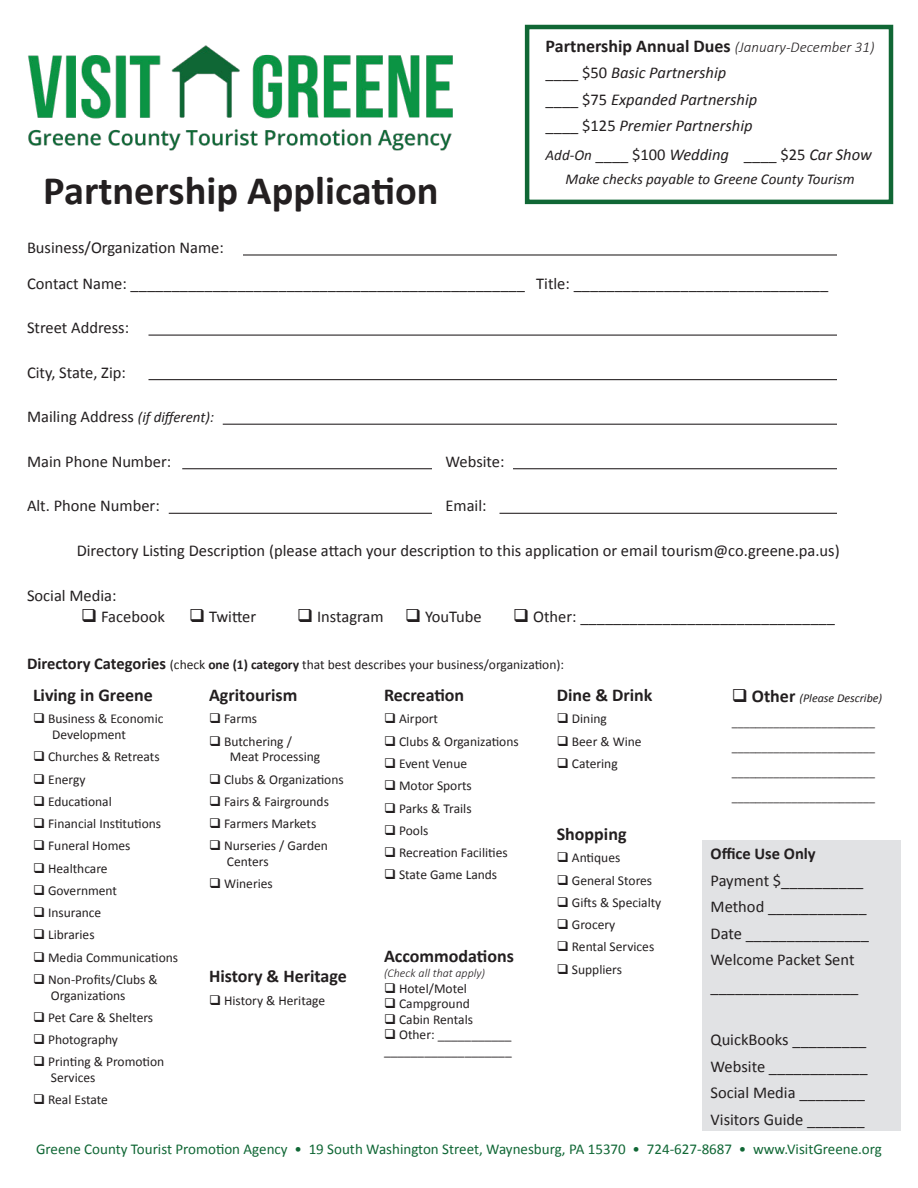
<style>
.page{position:relative;width:918px;height:1188px;background:#fff}
.page>*{position:absolute;margin:0;border:0;box-sizing:border-box;transform-origin:0 0}
.t1{font:700 40.5px "Calibri";color:#231f20}
.t2{font:700 18px "Calibri";color:#231f20}
.t3{font:16.5px/26.5px "Calibri";color:#231f20}
.t4{font:italic 16.5px/26.5px "Calibri";color:#231f20}
.t5{font:700 16.5px "Calibri";color:#231f20}
.t6{font:15px "Calibri";color:#106735}
.t7{font:italic 15px "Calibri";color:#231f20}
.t8{font:13.5px/15.6px "Calibri";color:#231f20}
.t9{font:12px/24.8px "Calibri";color:#231f20}
.t10{font:italic 300 12px "Calibri";color:#231f20}
.s1{font-weight:300;font-style:italic;font-size:15px}
.s2{font-style:normal}
.s3{font-style:italic;font-size:15px}
.s4{font-style:italic}
.s5{font-weight:700;font-size:16.5px}
.s6{font-weight:700}
.s7{font-weight:700;font-size:18px}
</style>
<div class="page">
<div style="left:702px;top:840px;width:199px;height:291px;background:#e1e2e4"></div>
<hr style="left:243px;top:254px;width:594px;height:2px;background:#231f20">
<hr style="left:149px;top:335px;width:688px;height:1px;background:#231f20">
<hr style="left:149px;top:379px;width:688px;height:1px;background:#231f20">
<hr style="left:223px;top:424px;width:614px;height:1px;background:#231f20">
<hr style="left:182px;top:468px;width:250px;height:1px;background:#231f20">
<hr style="left:513px;top:468px;width:324px;height:1px;background:#231f20">
<hr style="left:169px;top:513px;width:263px;height:1px;background:#231f20">
<hr style="left:500px;top:513px;width:337px;height:1px;background:#231f20">
<img style="left:28px;top:45px;width:425px;height:106px">
<div style="left:525px;top:25px;width:368px;height:179px;border:5px solid #106735"></div>
<h2 class="t2" style="left:546px;top:33px;width:330px">Partnership Annual Dues <span class="s1">(January-December 31)</span></h2>
<p class="t4" style="left:546px;top:59px;width:213px"><span class="s2">____ $50</span> Basic Partnership <span class="s2">____ $75</span> Expanded Partnership <span class="s2">____ $125</span> Premier Partnership</p>
<p class="t3" style="left:546px;top:140px;width:328px"><span class="s3">Add-On</span> ____ $100 <span class="s4">Wedding</span> ____ $25 <span class="s4">Car Show</span></p>
<p class="t7" style="left:566px;top:169px;width:291px">Make checks payable to Greene County Tourism</p>
<h1 class="t1" style="left:43px;top:162px;width:397px">Partnership Application</h1>
<p class="t3" style="left:27px;top:229px;width:803px;line-height:35.5px">Business/Organization Name:<br>Contact Name: ________________________________________________ Title: _______________________________</p>
<p class="t3" style="left:27px;top:314px;width:104px">Street Address:</p>
<p class="t3" style="left:27px;top:359px;width:100px">City, State, Zip:</p>
<p class="t3" style="left:27px;top:403px;width:189px">Mailing Address <span class="s3">(if different):</span></p>
<p class="t3" style="left:27px;top:448px;width:146px">Main Phone Number:</p>
<p class="t3" style="left:445px;top:448px;width:61px">Website:</p>
<p class="t3" style="left:27px;top:492px;width:134px">Alt. Phone Number:</p>
<p class="t3" style="left:445px;top:492px;width:43px">Email:</p>
<p class="t3" style="left:77px;top:537px;width:765px">Directory Listing Description (please attach your description to this application or email tourism@co.greene.pa.us)</p>
<p class="t3" style="left:27px;top:581px;width:91px">Social Media:</p>
<p class="t3" style="left:81px;top:603px;width:85px">❑ Facebook</p>
<p class="t3" style="left:189px;top:603px;width:69px">❑ Twitter</p>
<p class="t3" style="left:297px;top:603px;width:186px">❑ Instagram ❑ YouTube</p>
<p class="t3" style="left:513px;top:603px;width:324px">❑ Other: _______________________________</p>
<p class="t8" style="left:27px;top:656px;width:539px"><span class="s5">Directory Categories</span> (check <span class="s6">one (1) category</span> that best describes your business/organization):</p>
<h2 class="t2" style="left:33px;top:682px;width:121px">Living in Greene</h2>
<p class="t8" style="left:52px;top:711px;width:113px;text-indent:-19px">❑ Business &amp; Economic<br>Development</p>
<p class="t8" style="left:33px;top:749px;width:128px">❑ Churches &amp; Retreats</p>
<p class="t8" style="left:33px;top:771px;width:54px">❑ Energy</p>
<p class="t8" style="left:33px;top:793px;width:80px">❑ Educational</p>
<p class="t8" style="left:33px;top:815px;width:130px">❑ Financial Institutions</p>
<p class="t8" style="left:33px;top:838px;width:99px">❑ Funeral Homes</p>
<p class="t8" style="left:33px;top:860px;width:76px">❑ Healthcare</p>
<p class="t8" style="left:33px;top:882px;width:86px">❑ Government</p>
<p class="t8" style="left:33px;top:905px;width:70px">❑ Insurance</p>
<p class="t8" style="left:33px;top:927px;width:63px">❑ Libraries</p>
<p class="t8" style="left:33px;top:949px;width:147px">❑ Media Communications</p>
<p class="t8" style="left:51px;top:971px;width:108px;text-indent:-18px">❑ Non-Profits/Clubs &amp;<br>Organizations</p>
<p class="t8" style="left:33px;top:1009px;width:122px">❑ Pet Care &amp; Shelters</p>
<p class="t8" style="left:33px;top:1031px;width:87px">❑ Photography</p>
<p class="t8" style="left:51px;top:1054px;width:115px;text-indent:-18px">❑ Printing &amp; Promotion<br>Services</p>
<p class="t8" style="left:33px;top:1091px;width:77px">❑ Real Estate</p>
<p class="t9" style="left:732px;top:685px;width:152px">❑ <span class="s7">Other</span> <span class="s4">(Please Describe) </span>________________________ ________________________ ________________________ ________________________</p>
<h2 class="t2" style="left:557px;top:682px;width:97px">Dine &amp; Drink</h2>
<p class="t8" style="left:557px;top:711px;width:52px">❑ Dining</p>
<p class="t8" style="left:557px;top:733px;width:86px">❑ Beer &amp; Wine</p>
<p class="t8" style="left:557px;top:755px;width:62px">❑ Catering</p>
<h2 class="t2" style="left:209px;top:682px;width:90px">Agritourism</h2>
<p class="t8" style="left:209px;top:711px;width:50px">❑ Farms</p>
<p class="t8" style="left:230px;top:733px;width:92px;text-indent:-21px">❑ Butchering /<br>Meat Processing</p>
<p class="t8" style="left:209px;top:771px;width:136px">❑ Clubs &amp; Organizations</p>
<p class="t8" style="left:209px;top:793px;width:121px">❑ Fairs &amp; Fairgrounds</p>
<p class="t8" style="left:209px;top:815px;width:109px">❑ Farmers Markets</p>
<p class="t8" style="left:227px;top:838px;width:103px;text-indent:-18px">❑ Nurseries / Garden<br>Centers</p>
<p class="t8" style="left:209px;top:875px;width:65px">❑ Wineries</p>
<h2 class="t2" style="left:384px;top:682px;width:82px">Recreation</h2>
<p class="t8" style="left:384px;top:711px;width:56px">❑ Airport</p>
<p class="t8" style="left:384px;top:733px;width:136px">❑ Clubs &amp; Organizations</p>
<p class="t8" style="left:384px;top:755px;width:85px">❑ Event Venue</p>
<p class="t8" style="left:384px;top:778px;width:89px">❑ Motor Sports</p>
<p class="t8" style="left:384px;top:800px;width:89px">❑ Parks &amp; Trails</p>
<p class="t8" style="left:384px;top:822px;width:46px">❑ Pools</p>
<p class="t8" style="left:384px;top:844px;width:125px">❑ Recreation Facilities</p>
<p class="t8" style="left:384px;top:867px;width:115px">❑ State Game Lands</p>
<h2 class="t2" style="left:557px;top:821px;width:71px">Shopping</h2>
<p class="t8" style="left:557px;top:850px;width:65px">❑ Antiques</p>
<p class="t8" style="left:557px;top:872px;width:97px">❑ General Stores</p>
<p class="t8" style="left:557px;top:894px;width:106px">❑ Gifts &amp; Specialty</p>
<p class="t8" style="left:557px;top:916px;width:60px">❑ Grocery</p>
<p class="t8" style="left:557px;top:939px;width:99px">❑ Rental Services</p>
<p class="t8" style="left:557px;top:961px;width:67px">❑ Suppliers</p>
<p class="t5" style="left:711px;top:842px;width:107px">Office Use Only</p>
<p class="t3" style="left:711px;top:867px;width:160px">Payment $__________<br>Method ____________<br>Date _______________<br>Welcome Packet Sent __________________</p>
<p class="t3" style="left:711px;top:1026px;width:159px">QuickBooks _________<br>Website ____________<br>Social Media ________<br>Visitors Guide _______</p>
<h2 class="t2" style="left:384px;top:943px;width:131px">Accommodations</h2>
<p class="t10" style="left:384px;top:969px;width:103px">(Check all that apply)</p>
<p class="t8" style="left:384px;top:980px;width:84px">❑ Hotel/Motel</p>
<p class="t8" style="left:384px;top:995px;width:87px">❑ Campground</p>
<p class="t8" style="left:384px;top:1011px;width:91px">❑ Cabin Rentals</p>
<p class="t8" style="left:384px;top:1027px;width:129px">❑ Other: ___________ ___________________</p>
<h2 class="t2" style="left:209px;top:964px;width:139px">History &amp; Heritage</h2>
<p class="t8" style="left:209px;top:992px;width:118px">❑ History &amp; Heritage</p>
<p class="t6" style="left:36px;top:1138px;width:847px">Greene County Tourist Promotion Agency • 19 South Washington Street, Waynesburg, PA 15370 • 724-627-8687 • www.VisitGreene.org</p>
</div>
